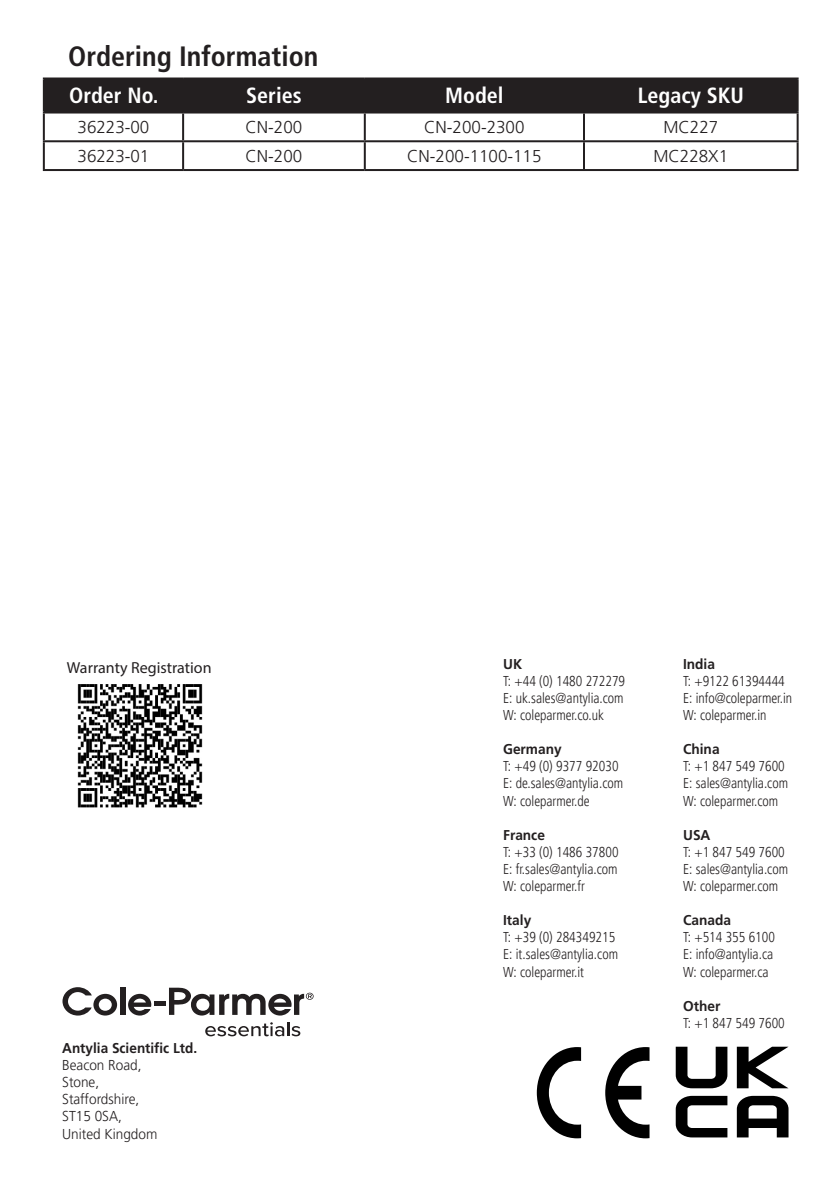
<style>
.page{position:relative;width:840px;height:1191px;background:#fff}
.page>*{position:absolute;margin:0;border:0;box-sizing:border-box;transform-origin:0 0}
.t1{font:700 condensed 28px "Frutiger LT Pro";color:#231f20}
.t2{font:700 condensed 22px "Frutiger LT Pro";color:#fff}
.t3{font:300 17px "Frutiger LT Pro";color:#231f20}
.t4{font:16px "Myriad Pro";color:#231f20}
.t5{font:300 condensed 14.2px/17px "Frutiger LT Pro";color:#231f20;scale:.96 1}
.t6{font:300 14.2px/17.2px "Frutiger LT Pro";color:#231f20;scale:.95 1}
.s1{font-weight:700;font-stretch:normal}
.s2{font-weight:700}
</style>
<div class="page">
<img style="left:77px;top:684px;width:126px;height:124px">
<div style="left:45px;top:79px;width:751px;height:32px;background:#231f20"></div>
<hr style="left:43px;top:77px;width:140px;height:2px;background:#231f20">
<hr style="left:43px;top:79px;width:2px;height:32px;background:#231f20">
<hr style="left:183px;top:77px;width:181px;height:2px;background:#231f20">
<hr style="left:182px;top:79px;width:2px;height:32px;background:#231f20">
<hr style="left:364px;top:77px;width:219px;height:2px;background:#231f20">
<hr style="left:363px;top:79px;width:2px;height:32px;background:#231f20">
<hr style="left:583px;top:77px;width:215px;height:2px;background:#231f20">
<hr style="left:582px;top:79px;width:2px;height:32px;background:#231f20">
<hr style="left:796px;top:79px;width:2px;height:32px;background:#231f20">
<hr style="left:43px;top:111px;width:140px;height:2px;background:#231f20">
<hr style="left:43px;top:113px;width:2px;height:27px;background:#231f20">
<hr style="left:183px;top:111px;width:181px;height:2px;background:#231f20">
<hr style="left:182px;top:113px;width:2px;height:27px;background:#231f20">
<hr style="left:364px;top:111px;width:219px;height:2px;background:#231f20">
<hr style="left:363px;top:113px;width:2px;height:27px;background:#231f20">
<hr style="left:583px;top:111px;width:215px;height:2px;background:#231f20">
<hr style="left:582px;top:113px;width:2px;height:27px;background:#231f20">
<hr style="left:796px;top:113px;width:2px;height:27px;background:#231f20">
<hr style="left:43px;top:140px;width:140px;height:2px;background:#231f20">
<hr style="left:43px;top:142px;width:2px;height:27px;background:#231f20">
<hr style="left:183px;top:140px;width:181px;height:2px;background:#231f20">
<hr style="left:182px;top:142px;width:2px;height:27px;background:#231f20">
<hr style="left:364px;top:140px;width:219px;height:2px;background:#231f20">
<hr style="left:363px;top:142px;width:2px;height:27px;background:#231f20">
<hr style="left:583px;top:140px;width:215px;height:2px;background:#231f20">
<hr style="left:582px;top:142px;width:2px;height:27px;background:#231f20">
<hr style="left:796px;top:142px;width:2px;height:27px;background:#231f20">
<hr style="left:43px;top:169px;width:140px;height:2px;background:#231f20">
<hr style="left:183px;top:169px;width:181px;height:2px;background:#231f20">
<hr style="left:364px;top:169px;width:219px;height:2px;background:#231f20">
<hr style="left:583px;top:169px;width:215px;height:2px;background:#231f20">
<svg style="left:675px;top:1046px;width:52px;height:42px"></svg>
<svg style="left:736px;top:1046px;width:52px;height:42px"></svg>
<svg style="left:675px;top:1095px;width:52px;height:42px"></svg>
<svg style="left:736px;top:1095px;width:52px;height:42px"></svg>
<svg style="left:536px;top:1047px;width:44px;height:91px"></svg>
<svg style="left:605px;top:1047px;width:44px;height:91px"></svg>
<svg style="left:205px;top:1022px;width:95px;height:14px"></svg>
<svg style="left:62px;top:987px;width:55px;height:28px"></svg>
<div style="left:120px;top:987px;width:5px;height:28px;background:#231f20"></div>
<svg style="left:128px;top:993px;width:23px;height:22px"></svg>
<hr style="left:154px;top:1001px;width:11px;height:4px;background:#231f20">
<svg style="left:169px;top:987px;width:144px;height:28px"></svg>
<p class="t1" style="left:68px;top:40px;width:251px">Ordering Information</p>
<p class="t2" style="left:69px;top:82px;width:91px">Order No.</p>
<p class="t2" style="left:246px;top:82px;width:57px">Series</p>
<p class="t2" style="left:445px;top:82px;width:60px">Model</p>
<p class="t2" style="left:637px;top:82px;width:107px">Legacy SKU</p>
<p class="t3" style="left:77px;top:117px;width:73px">36223-00</p>
<p class="t3" style="left:245px;top:117px;width:58px">CN-200</p>
<p class="t3" style="left:424px;top:117px;width:102px">CN-200-2300</p>
<p class="t3" style="left:663px;top:117px;width:56px">MC227</p>
<p class="t3" style="left:77px;top:146px;width:73px">36223-01</p>
<p class="t3" style="left:245px;top:146px;width:58px">CN-200</p>
<p class="t3" style="left:407px;top:146px;width:136px">CN-200-1100-115</p>
<p class="t3" style="left:653px;top:146px;width:76px">MC228X1</p>
<p class="t4" style="left:67px;top:657px;width:146px">Warranty Registration</p>
<p class="t5" style="left:503px;top:655px;width:128px"><span class="s1">UK<br></span>T: +44 (0) 1480 272279<br>E: uk.sales@antylia.com<br>W: coleparmer.co.uk</p>
<p class="t5" style="left:503px;top:741px;width:126px"><span class="s1">Germany<br></span>T: +49 (0) 9377 92030<br>E: de.sales@antylia.com<br>W: coleparmer.de</p>
<p class="t5" style="left:503px;top:826px;width:122px"><span class="s1">France<br></span>T: +33 (0) 1486 37800<br>E: fr.sales@antylia.com<br>W: coleparmer.fr</p>
<p class="t5" style="left:503px;top:912px;width:121px"><span class="s1">Italy<br></span>T: +39 (0) 284349215<br>E: it.sales@antylia.com<br>W: coleparmer.it</p>
<p class="t6" style="left:62px;top:1039px;width:143px"><span class="s2">Antylia Scientific Ltd.<br></span>Beacon Road,<br>Stone,<br>Staffordshire,<br>ST15 0SA,<br>United Kingdom</p>
<p class="t5" style="left:682px;top:655px;width:115px"><span class="s1">India<br></span>T: +9122 61394444<br>E: info@coleparmer.in<br>W: coleparmer.in</p>
<p class="t5" style="left:682px;top:741px;width:111px"><span class="s1">China<br></span>T: +1 847 549 7600<br>E: sales@antylia.com<br>W: coleparmer.com</p>
<p class="t5" style="left:682px;top:826px;width:111px"><span class="s1">USA<br></span>T: +1 847 549 7600<br>E: sales@antylia.com<br>W: coleparmer.com</p>
<p class="t5" style="left:682px;top:912px;width:97px"><span class="s1">Canada<br></span>T: +514 355 6100<br>E: info@antylia.ca<br>W: coleparmer.ca</p>
<p class="t5" style="left:682px;top:997px;width:107px"><span class="s1">Other<br></span>T: +1 847 549 7600</p>
</div>
